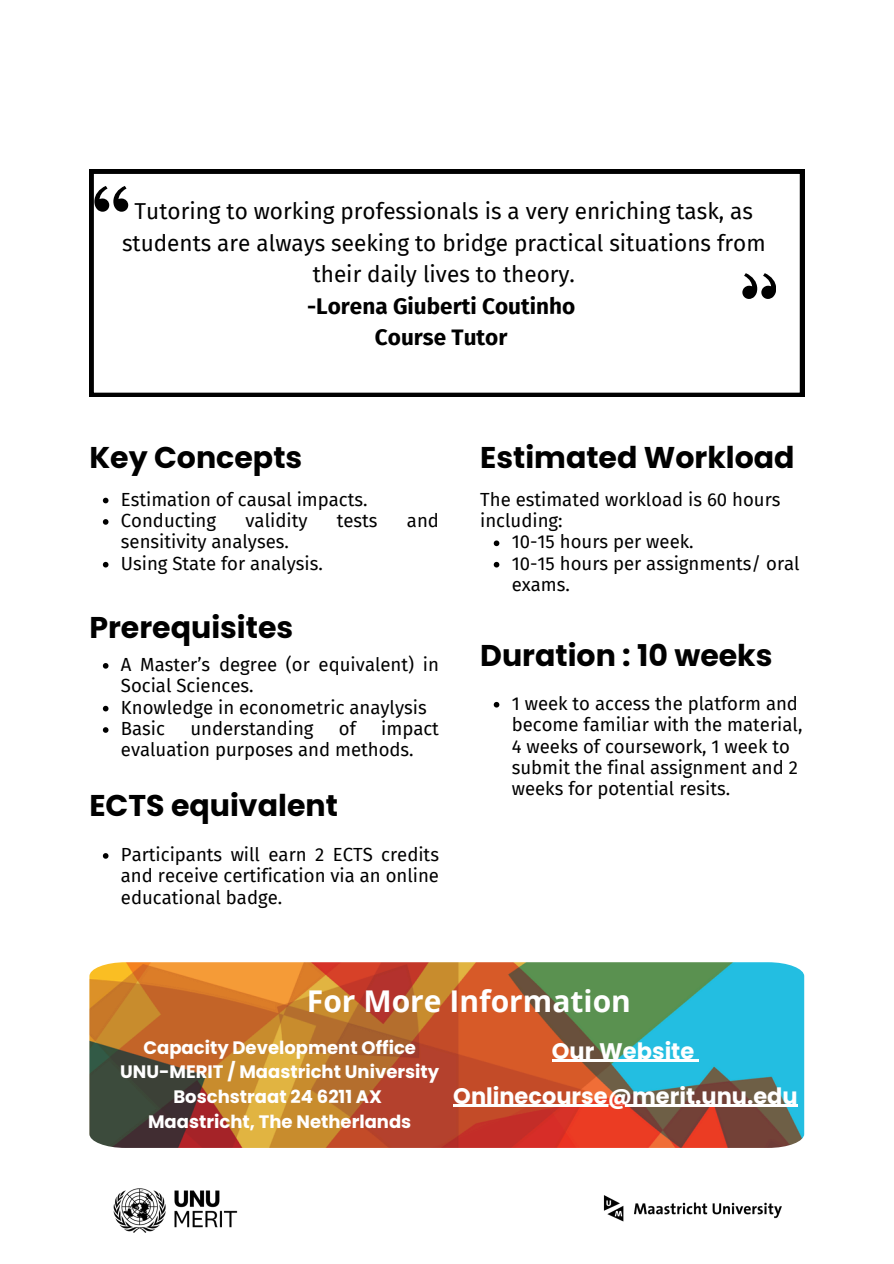
<style>
.page{position:relative;width:894px;height:1264px;background:#fff}
.page>*{position:absolute;margin:0;border:0;box-sizing:border-box;transform-origin:0 0}
.t1{font:700 30px "Poppins";color:#000}
.t2{font:700 30px "Open Sans";color:#fff}
.t3{font:22.5px/31.5px "Fira Sans";color:#000;text-align:center}
.t4{font:700 22.5px "Poppins";color:#fff}
.t5{font:18.6px/21.3px "Fira Sans";color:#000}
.t6{font:700 18px/24.8px "Poppins";color:#fff;text-align:center}
.s1{font-weight:700}
</style>
<div class="page">
<svg style="left:89px;top:169px;width:715px;height:228px"></svg>
<svg style="left:94px;top:186px;width:34px;height:26px"></svg>
<svg style="left:742px;top:273px;width:33px;height:26px"></svg>
<img style="left:89px;top:962px;width:715px;height:185px">
<svg style="left:103px;top:497px;width:5px;height:6px"></svg>
<svg style="left:103px;top:519px;width:5px;height:5px"></svg>
<svg style="left:103px;top:562px;width:5px;height:5px"></svg>
<svg style="left:103px;top:663px;width:5px;height:5px"></svg>
<svg style="left:103px;top:705px;width:5px;height:6px"></svg>
<svg style="left:103px;top:727px;width:5px;height:5px"></svg>
<svg style="left:493px;top:540px;width:6px;height:6px"></svg>
<svg style="left:493px;top:562px;width:6px;height:5px"></svg>
<svg style="left:493px;top:702px;width:6px;height:5px"></svg>
<svg style="left:103px;top:853px;width:5px;height:5px"></svg>
<hr style="left:552px;top:1059px;width:142px;height:3px;background:#fff">
<svg style="left:694px;top:1059px;width:5px;height:3px"></svg>
<hr style="left:453px;top:1104px;width:344px;height:3px;background:#fff">
<img style="left:113px;top:1188px;width:125px;height:45px">
<img style="left:603px;top:1195px;width:179px;height:27px">
<p class="t3" style="left:122px;top:196px;width:645px">Tutoring to working professionals is a very enriching task, as students are always seeking to bridge practical situations from their daily lives to theory.<br><span class="s1">-Lorena Giuberti Coutinho<br>Course Tutor</span></p>
<h3 class="t1" style="left:89px;top:436px;width:214px">Key Concepts</h3>
<p class="t5" style="left:121px;top:488px;width:248px">Estimation of causal impacts.</p>
<h1 class="t5" style="left:121px;top:510px;width:97px">Conducting</h1>
<h1 class="t5" style="left:245px;top:510px;width:63px">validity</h1>
<h1 class="t5" style="left:337px;top:510px;width:42px">tests</h1>
<h1 class="t5" style="left:407px;top:510px;width:34px">and</h1>
<h1 class="t5" style="left:121px;top:531px;width:169px">sensitivity analyses.</h1>
<p class="t5" style="left:121px;top:553px;width:203px">Using State for analysis.</p>
<p class="t1" style="left:89px;top:606px;width:205px">Prerequisites</p>
<p class="t5" style="left:121px;top:654px;width:319px">A Master’s degree (or equivalent) in<br>Social Sciences.</p>
<h1 class="t5" style="left:121px;top:696px;width:307px">Knowledge in econometric anaylysis</h1>
<p class="t5" style="left:121px;top:718px;width:46px">Basic</p>
<p class="t5" style="left:190px;top:718px;width:125px">understanding</p>
<p class="t5" style="left:339px;top:718px;width:19px">of</p>
<p class="t5" style="left:121px;top:718px;width:319px;text-indent:260px">impact evaluation purposes and methods.</p>
<p class="t1" style="left:89px;top:784px;width:250px">ECTS equivalent</p>
<p class="t5" style="left:121px;top:844px;width:319px;text-align:justify">Participants will earn 2 ECTS credits and receive certification via an online educational badge.</p>
<p class="t1" style="left:480px;top:436px;width:316px">Estimated Workload</p>
<p class="t5" style="left:480px;top:488px;width:302px">The estimated workload is 60 hours including:</p>
<h1 class="t5" style="left:511px;top:531px;width:183px">10-15 hours per week.</h1>
<p class="t5" style="left:511px;top:553px;width:289px">10-15 hours per assignments/ oral exams.</p>
<h1 class="t1" style="left:480px;top:634px;width:294px">Duration : 10 weeks</h1>
<p class="t5" style="left:511px;top:693px;width:292px">1 week to access the platform and become familiar with the material,<br>4 weeks of coursework, 1 week to submit the final assignment and 2 weeks for potential resits.</p>
<h1 class="t2" style="left:307px;top:980px;width:325px">For More Information</h1>
<p class="t6" style="left:120px;top:1034px;width:320px">Capacity Development Office<br>UNU-MERIT / Maastricht University<br>Boschstraat 24 6211 AX<br>Maastricht, The Netherlands</p>
<h1 class="t4" style="left:552px;top:1035px;width:144px">Our Website</h1>
<h4 class="t4" style="left:453px;top:1080px;width:346px">Onlinecourse@merit.unu.edu</h4>
</div>
